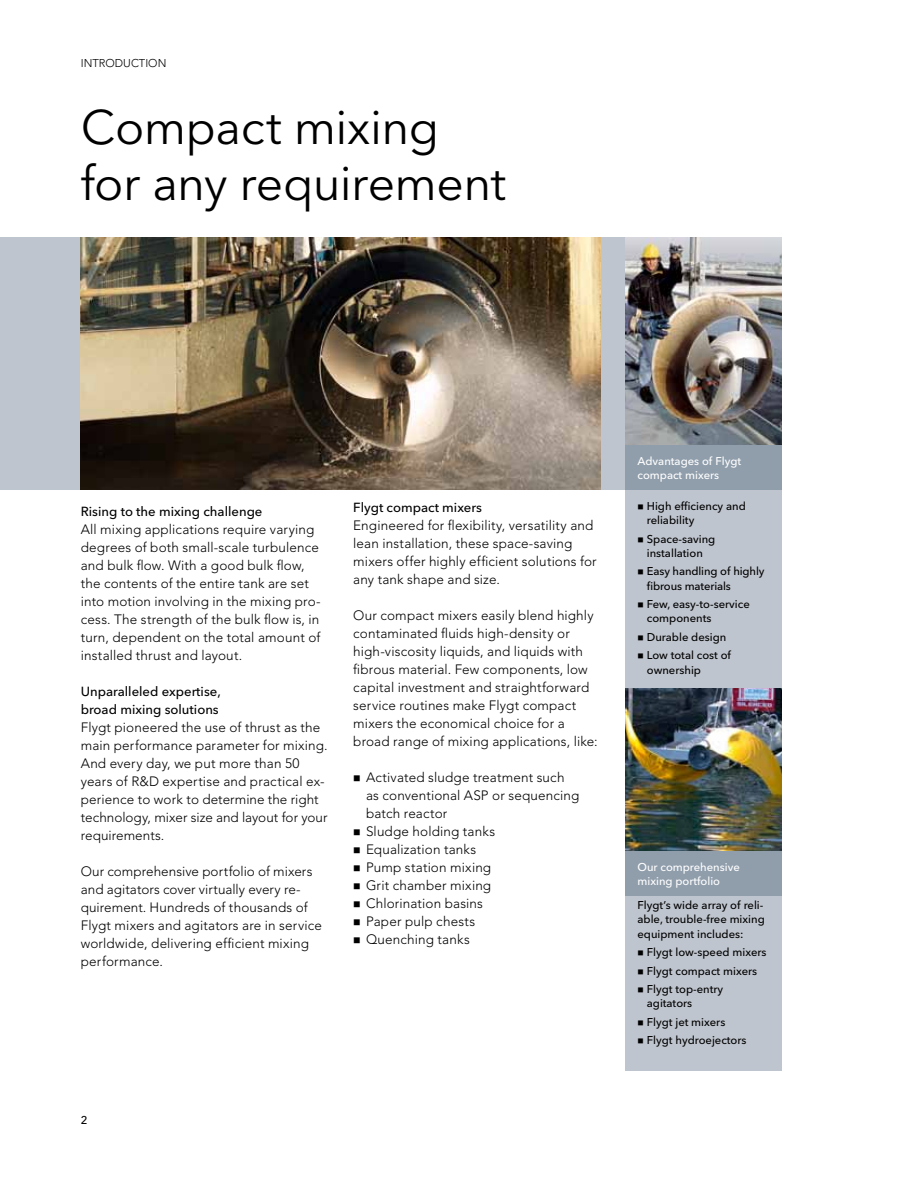
<style>
.page{position:relative;width:918px;height:1188px;background:#fff}
.page>*{position:absolute;margin:0;border:0;box-sizing:border-box;transform-origin:0 0}
.t1{font:48px/55.9px "Avenir Next LT Pro";letter-spacing:-.01em;color:#000}
.t2{font:300 13.5px/18px "Avenir LT Std";letter-spacing:.01em;color:#000}
.t3{font:500 13.2px/18px "Avenir Next LT Pro";color:#000}
.t4{font:500 11.25px/14.2px "Avenir Next LT Pro";color:#000}
.t5{font:500 11.25px/14.2px "Avenir Next LT Pro";color:#fff}
.t6{font:300 11.25px "Avenir LT Std";color:#000}
</style>
<div class="page">
<img style="left:626px;top:688px;width:156px;height:163px">
<div style="left:0;top:238px;width:626px;height:252px;background:#bfc5ce"></div>
<img style="left:626px;top:238px;width:156px;height:207px">
<img style="left:81px;top:238px;width:519px;height:252px">
<div style="left:626px;top:889px;width:156px;height:182px;background:#bfc5ce"></div>
<div style="left:626px;top:851px;width:156px;height:45px;background:#909eac"></div>
<div style="left:626px;top:445px;width:156px;height:45px;background:#909eac"></div>
<div style="left:626px;top:490px;width:156px;height:198px;background:#bfc5ce"></div>
<p class="t6" style="left:81px;top:56px;width:87px">Introduction</p>
<h1 class="t1" style="left:81px;top:99px;width:427px">Compact mixing for any requirement</h1>
<p class="t3" style="left:81px;top:502px;width:183px">Rising to the mixing challenge</p>
<p class="t2" style="left:81px;top:520px;width:241px">All mixing applications require varying degrees of both small-scale turbulence and bulk flow. With a good bulk flow, the contents of the entire tank are set into motion involving in the mixing pro&shy;cess. The strength of the bulk flow is, in turn, dependent on the total amount of installed thrust and layout.</p>
<p class="t3" style="left:81px;top:682px;width:142px">Unparalleled expertise, broad mixing solutions</p>
<p class="t2" style="left:81px;top:718px;width:248px">Flygt pioneered the use of thrust as the main performance parameter for mixing.<br>And every day, we put more than 50 years of R&amp;D expertise and practical ex&shy;perience to work to determine the right technology, mixer size and layout for your requirements.</p>
<p class="t2" style="left:81px;top:862px;width:243px">Our comprehensive portfolio of mixers and agitators cover virtually every re&shy;quirement. Hundreds of thousands of Flygt mixers and agitators are in service worldwide, delivering efficient mixing performance.</p>
<p class="t3" style="left:353px;top:499px;width:130px">Flygt compact mixers</p>
<p class="t2" style="left:353px;top:517px;width:245px">Engineered for flexibility, versatility and lean installation, these space-saving mixers offer highly efficient solutions for any tank shape and size.</p>
<p class="t2" style="left:353px;top:607px;width:246px">Our compact mixers easily blend highly contaminated fluids high-density or high-viscosity liquids, and liquids with fibrous material. Few components, low capital investment and straightforward service routines make Flygt compact mixers the economical choice for a broad range of mixing applications, like:</p>
<p class="t2" style="left:366px;top:769px;width:215px;text-indent:-13px">■ Activated sludge treatment such as conventional ASP or sequencing batch reactor</p>
<p class="t2" style="left:353px;top:823px;width:143px">■ Sludge holding tanks</p>
<p class="t2" style="left:353px;top:841px;width:124px">■ Equalization tanks</p>
<p class="t2" style="left:353px;top:859px;width:139px">■ Pump station mixing</p>
<p class="t2" style="left:353px;top:877px;width:139px">■ Grit chamber mixing</p>
<p class="t2" style="left:353px;top:895px;width:131px">■ Chlorination basins</p>
<p class="t2" style="left:353px;top:913px;width:124px">■ Paper pulp chests</p>
<p class="t2" style="left:353px;top:931px;width:118px">■ Quenching tanks</p>
<p class="t4" style="left:81px;top:1113px;width:8px">2</p>
<p class="t5" style="left:637px;top:454px;width:105px">Advantages of Flygt compact mixers</p>
<p class="t4" style="left:647px;top:499px;width:101px;text-indent:-9px">■ H igh efficiency and reliability</p>
<p class="t4" style="left:637px;top:531px;width:79px;text-align:center">■ S pace-saving installation</p>
<p class="t4" style="left:647px;top:564px;width:119px;text-indent:-9px">■ Easy handling of highly fibrous materials</p>
<p class="t4" style="left:647px;top:597px;width:104px;text-indent:-9px">■ Few, easy-to-service components</p>
<p class="t4" style="left:637px;top:630px;width:90px">■ Durable design</p>
<p class="t4" style="left:647px;top:648px;width:86px;text-indent:-9px">■ Low total cost of ownership</p>
<p class="t5" style="left:637px;top:860px;width:104px">Our comprehensive mixing portfolio</p>
<p class="t4" style="left:637px;top:898px;width:129px">Flygt’s wide array of reli&shy;able, trouble-free mixing equipment includes:</p>
<p class="t4" style="left:637px;top:945px;width:131px">■ Flygt low-speed mixers</p>
<p class="t4" style="left:637px;top:964px;width:121px">■ Flygt compact mixers</p>
<p class="t4" style="left:647px;top:982px;width:78px;text-indent:-9px">■ Flygt top-entry agitators</p>
<p class="t4" style="left:637px;top:1015px;width:89px">■ Flygt jet mixers</p>
<p class="t4" style="left:637px;top:1033px;width:111px">■ Flygt hydroejectors</p>
</div>
